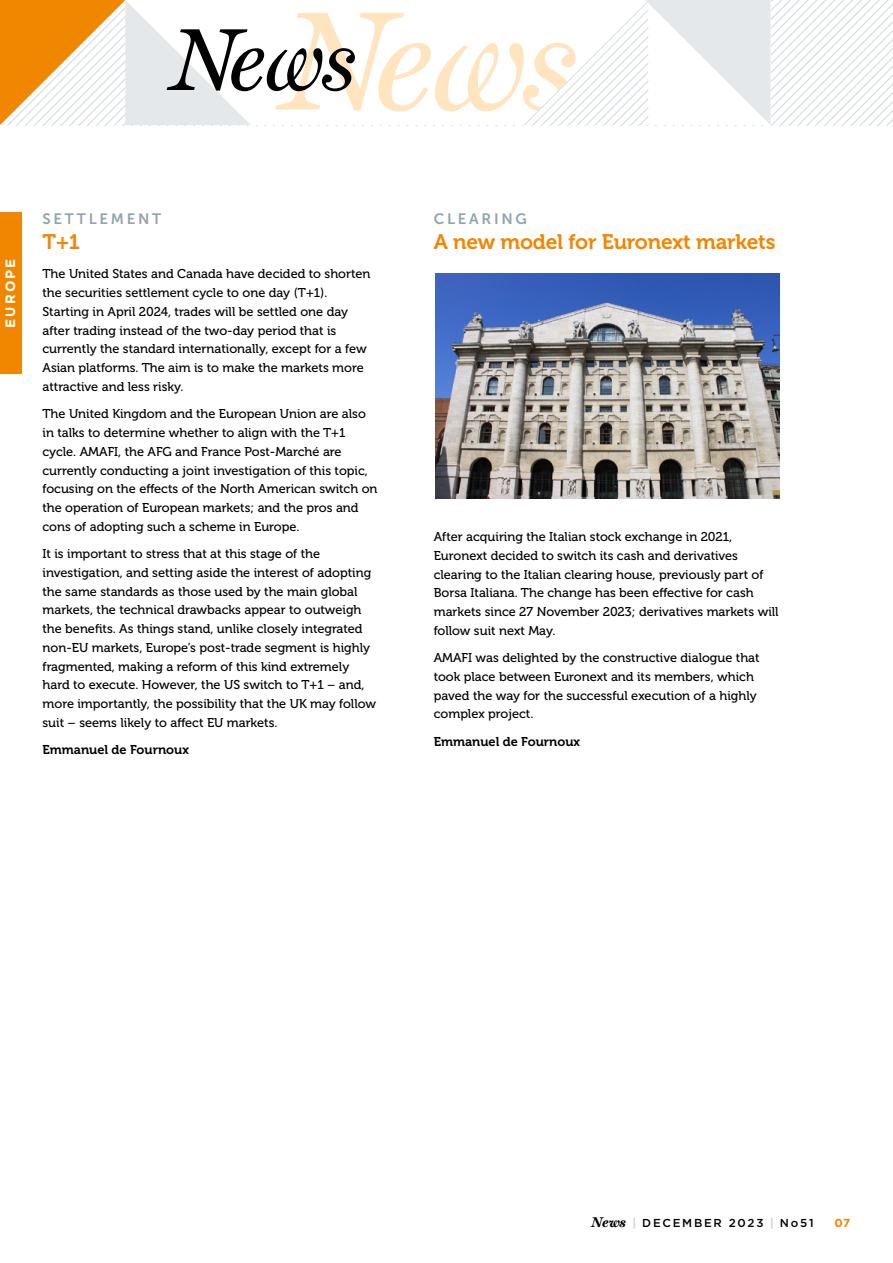
<style>
.page{position:relative;width:893px;height:1263px;background:#fff}
.page>*{position:absolute;margin:0;border:0;box-sizing:border-box;transform-origin:0 0}
.t1{font:21px "Museo For Dell 700";letter-spacing:-.01em;color:#f18700}
.t2{font:15px "Museo Sans For Dell 700";letter-spacing:.18em;color:#91a5b0}
.t3{font:700 13.5px "Gotham";letter-spacing:.16em;color:#fff}
.t4{font:12.75px/18.8px "Museo For Dell 500";color:#000}
.t5{font:12.75px "Museo For Dell 700";color:#000}
.t6{font:500 11.55px "Gotham";letter-spacing:.15em;color:#000}
.t7{font:700 11.55px "Gotham";color:#f18700}
.s1{font-family:"Miller Text";font-weight:700;font-style:italic;font-size:14.25px}
.s2{font-family:"Museo For Dell 700";font-weight:400;font-size:12px;color:#d0d0d0}
</style>
<div class="page">
<svg style="left:0;top:0;width:893px;height:125px"></svg>
<div style="left:0;top:213px;width:21px;height:161px;background:#f18700"></div>
<img style="left:435px;top:273px;width:345px;height:226px">
<p class="t3" style="left:1px;top:328px;width:71px;rotate:-90deg">EUROPE</p>
<p class="t2" style="left:43px;top:210px;width:120px">SETTLEMENT</p>
<h1 class="t1" style="left:43px;top:230px;width:39px">T+1</h1>
<p class="t4" style="left:43px;top:265px;width:329px">The United States and Canada have decided to shorten the securities settlement cycle to one day (T+1).<br>Starting in April 2024, trades will be settled one day after trading instead of the two-day period that is currently the standard internationally, except for a few Asian platforms. The aim is to make the markets more attractive and less risky.</p>
<p class="t4" style="left:43px;top:405px;width:337px">The United Kingdom and the European Union are also in talks to determine whether to align with the T+1 cycle. AMAFI, the AFG and France Post-Marché are currently conducting a joint investigation of this topic, focusing on the effects of the North American switch on the operation of European markets; and the pros and cons of adopting such a scheme in Europe.</p>
<p class="t4" style="left:43px;top:544px;width:335px">It is important to stress that at this stage of the investigation, and setting aside the interest of adopting the same standards as those used by the main global markets, the technical drawbacks appear to outweigh the benefits. As things stand, unlike closely integrated non-EU markets, Europe’s post-trade segment is highly fragmented, making a reform of this kind extremely hard to execute. However, the US switch to T+1 – and, more importantly, the possibility that the UK may follow suit – seems likely to affect EU markets.</p>
<p class="t5" style="left:43px;top:743px;width:148px">Emmanuel de Fournoux</p>
<p class="t2" style="left:434px;top:210px;width:95px">CLEARING</p>
<h1 class="t1" style="left:434px;top:230px;width:343px">A new model for Euronext markets</h1>
<p class="t4" style="left:434px;top:527px;width:346px">After acquiring the Italian stock exchange in 2021, Euronext decided to switch its cash and derivatives clearing to the Italian clearing house, previously part of Borsa Italiana. The change has been effective for cash markets since 27 November 2023; derivatives markets will follow suit next May.</p>
<p class="t4" style="left:434px;top:648px;width:327px">AMAFI was delighted by the constructive dialogue that took place between Euronext and its members, which paved the way for the successful execution of a highly complex project.</p>
<p class="t5" style="left:434px;top:734px;width:148px">Emmanuel de Fournoux</p>
<p class="t6" style="left:591px;top:1216px;width:224px"><span class="s1">News</span> <span class="s2">|</span> DECEMBER 2023 <span class="s2">|</span> No51</p>
<p class="t7" style="left:835px;top:1216px;width:17px">07</p>
</div>
